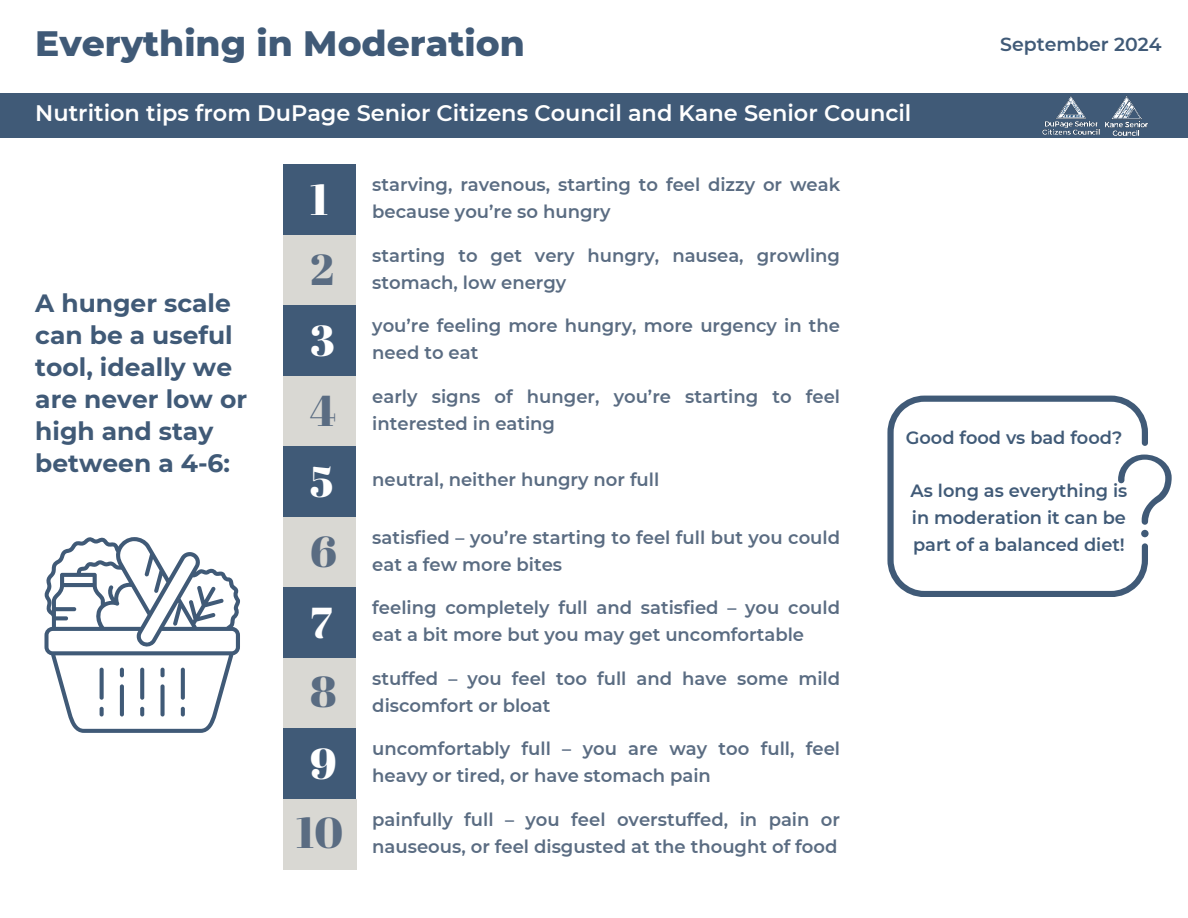
<style>
.page{position:relative;width:1188px;height:918px;background:#fff}
.page>*{position:absolute;margin:0;border:0;box-sizing:border-box;transform-origin:0 0}
.t1{font:43.2px "Abril Fatface";color:#5a6c82}
.t2{font:43.2px "Abril Fatface";color:#fff}
.t3{font:800 36px "Montserrat";color:#405a77}
.t4{font:700 24.9px/32.1px "Montserrat";color:#405a77}
.t5{font:600 22.5px "Montserrat";color:#fff}
.t6{font:600 18.9px "Montserrat";color:#405a77}
.t7{font:600 18px/27px "Montserrat";color:#5a6c82}
.t8{font:600 17.7px/26.7px "Montserrat";color:#405a77;text-align:justify}
</style>
<div class="page">
<div style="left:0;top:93px;width:1188px;height:44px;background:#405a77"></div>
<img style="left:1094px;top:96px;width:63px;height:42px">
<img style="left:1056px;top:96px;width:44px;height:22px">
<img style="left:1042px;top:121px;width:58px;height:16px">
<svg style="left:45px;top:537px;width:195px;height:196px"></svg>
<svg style="left:1148px;top:455px;width:24px;height:67px"></svg>
<svg style="left:887px;top:396px;width:261px;height:201px"></svg>
<div style="left:283px;top:164px;width:73px;height:71px;background:#405a77"></div>
<div style="left:283px;top:235px;width:73px;height:70px;background:#d9d8d3"></div>
<div style="left:283px;top:305px;width:73px;height:71px;background:#405a77"></div>
<div style="left:283px;top:376px;width:73px;height:70px;background:#d9d8d3"></div>
<div style="left:283px;top:446px;width:73px;height:71px;background:#405a77"></div>
<div style="left:283px;top:517px;width:73px;height:70px;background:#d9d8d3"></div>
<div style="left:283px;top:587px;width:73px;height:71px;background:#405a77"></div>
<div style="left:283px;top:658px;width:73px;height:70px;background:#d9d8d3"></div>
<div style="left:283px;top:728px;width:73px;height:71px;background:#405a77"></div>
<div style="left:283px;top:799px;width:73px;height:70px;background:#d9d8d3"></div>
<h2 class="t3" style="left:35px;top:17px;width:491px">Everything in Moderation</h2>
<p class="t6" style="left:1000px;top:30px;width:163px">September 2024</p>
<p class="t5" style="left:35px;top:97px;width:878px">Nutrition tips from DuPage Senior Citizens Council and Kane Senior Council</p>
<h3 class="t4" style="left:35px;top:286px;width:213px">A hunger scale can be a useful tool, ideally we are never low or high and stay between a 4-6:</h3>
<h1 class="t2" style="left:310px;top:170px;width:20px">1</h1>
<h1 class="t1" style="left:310px;top:239px;width:25px">2</h1>
<h1 class="t2" style="left:310px;top:311px;width:26px">3</h1>
<h1 class="t1" style="left:310px;top:380px;width:28px">4</h1>
<h1 class="t2" style="left:310px;top:451px;width:25px">5</h1>
<h1 class="t1" style="left:310px;top:521px;width:28px">6</h1>
<h1 class="t2" style="left:310px;top:592px;width:24px">7</h1>
<h1 class="t1" style="left:310px;top:662px;width:28px">8</h1>
<h1 class="t2" style="left:310px;top:733px;width:28px">9</h1>
<h1 class="t1" style="left:296px;top:803px;width:49px">10</h1>
<p class="t7" style="left:372px;top:171px;width:469px">starving, ravenous, starting to feel dizzy or weak because you’re so hungry</p>
<p class="t7" style="left:372px;top:241px;width:469px">starting to get very hungry, nausea, growling stomach, low energy</p>
<p class="t7" style="left:372px;top:312px;width:469px">you’re feeling more hungry, more urgency in the need to eat</p>
<p class="t7" style="left:372px;top:382px;width:469px">early signs of hunger, you’re starting to feel interested in eating</p>
<p class="t7" style="left:372px;top:466px;width:288px">neutral, neither hungry nor full</p>
<p class="t7" style="left:372px;top:523px;width:469px">satisfied – you’re starting to feel full but you could eat a few more bites</p>
<p class="t7" style="left:372px;top:593px;width:469px">feeling completely full and satisfied – you could eat a bit more but you may get uncomfortable</p>
<p class="t7" style="left:372px;top:664px;width:469px">stuffed – you feel too full and have some mild discomfort or bloat</p>
<p class="t7" style="left:372px;top:734px;width:469px">uncomfortably full – you are way too full, feel heavy or tired, or have stomach pain</p>
<p class="t7" style="left:372px;top:805px;width:469px">painfully full – you feel overstuffed, in pain or nauseous, or feel disgusted at the thought of food</p>
<p class="t8" style="left:906px;top:424px;width:218px">Good food vs bad food?</p>
<p class="t8" style="left:911px;top:477px;width:218px">As long as everything is in moderation it can be part of a balanced diet!</p>
</div>
